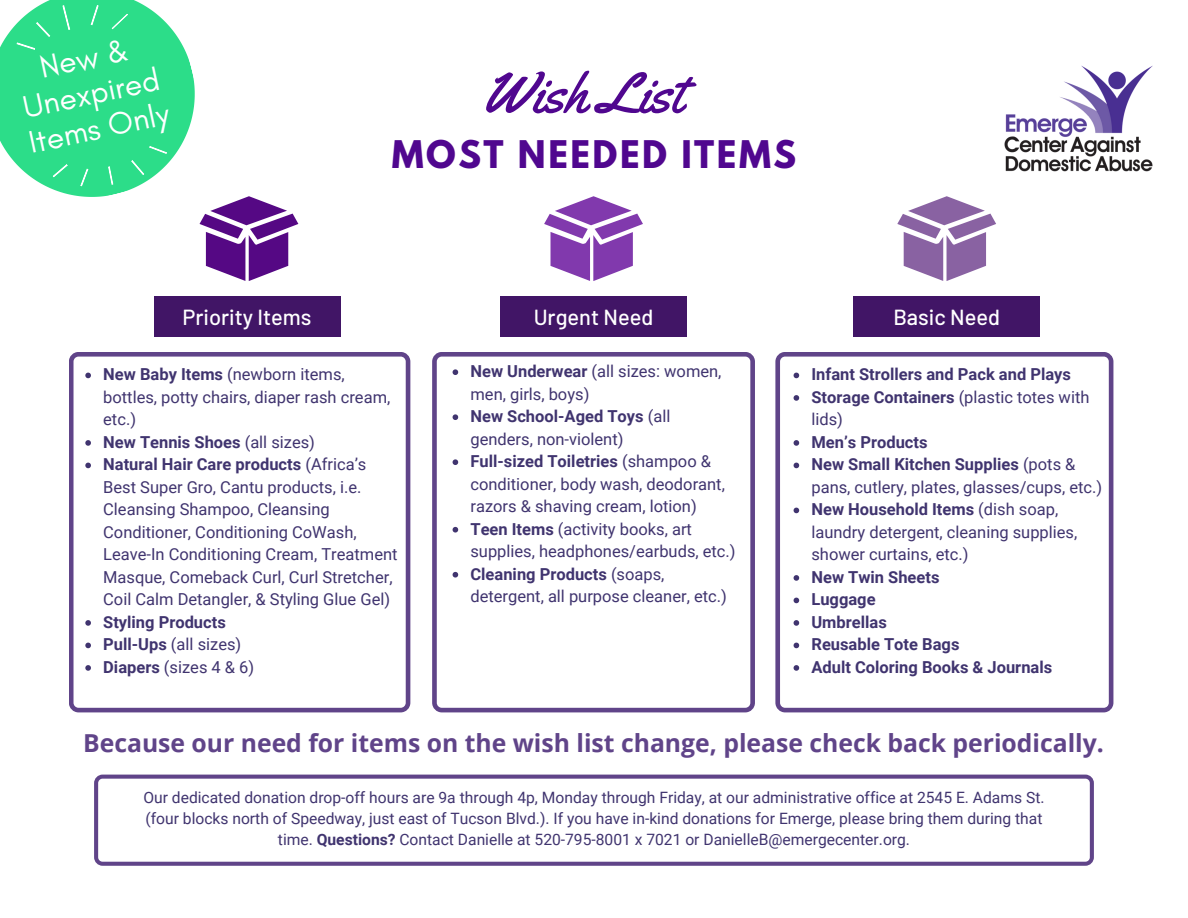
<style>
.page{position:relative;width:1188px;height:918px;background:#fff}
.page>*{position:absolute;margin:0;border:0;box-sizing:border-box;transform-origin:0 0}
.t1{font:56.25px "Yellowtail";color:#50078f}
.t2{font:700 33.75px "League Spartan";letter-spacing:.075em;color:#50078f}
.t3{font:31.8px/35.4px "Glacial Indifference";color:#fff;text-align:center}
.t4{font:700 24.75px "Open Sans";color:#604489}
.t5{font:500 21.75px "Barlow";color:#fff}
.t6{font:16.5px/22.5px "Roboto";color:#40346f}
.t7{font:700 16.5px "Roboto";color:#40346f}
.t8{font:15.6px/21.3px "Roboto";color:#40346f;text-align:center}
.s1{font-weight:700}
.s2{font-weight:400}
</style>
<div class="page">
<svg style="left:200px;top:196px;width:98px;height:85px"></svg>
<svg style="left:897px;top:196px;width:99px;height:85px"></svg>
<svg style="left:544px;top:196px;width:99px;height:85px"></svg>
<div style="left:154px;top:296px;width:186px;height:41px;background:#411566"></div>
<div style="left:500px;top:296px;width:187px;height:41px;background:#411566"></div>
<div style="left:854px;top:296px;width:186px;height:41px;background:#411566"></div>
<img style="left:1004px;top:65px;width:149px;height:107px">
<svg style="left:0;top:0;width:217px;height:219px;fill:#2cdd89"></svg>
<svg style="left:62px;top:5px;width:8px;height:25px"></svg>
<svg style="left:90px;top:5px;width:9px;height:21px"></svg>
<svg style="left:111px;top:13px;width:17px;height:17px"></svg>
<svg style="left:16px;top:22px;width:35px;height:28px"></svg>
<svg style="left:108px;top:166px;width:6px;height:19px"></svg>
<svg style="left:80px;top:168px;width:9px;height:19px"></svg>
<svg style="left:149px;top:146px;width:18px;height:8px"></svg>
<svg style="left:52px;top:164px;width:16px;height:14px"></svg>
<svg style="left:131px;top:160px;width:14px;height:16px"></svg>
<svg style="left:69px;top:352px;width:341px;height:360px"></svg>
<svg style="left:432px;top:352px;width:323px;height:360px"></svg>
<svg style="left:775px;top:352px;width:338px;height:360px"></svg>
<svg style="left:85px;top:373px;width:6px;height:5px"></svg>
<svg style="left:85px;top:440px;width:6px;height:6px"></svg>
<svg style="left:85px;top:463px;width:6px;height:5px"></svg>
<svg style="left:85px;top:620px;width:6px;height:6px"></svg>
<svg style="left:85px;top:643px;width:6px;height:5px"></svg>
<svg style="left:85px;top:665px;width:6px;height:6px"></svg>
<svg style="left:453px;top:369px;width:5px;height:6px"></svg>
<svg style="left:453px;top:414px;width:5px;height:6px"></svg>
<svg style="left:453px;top:459px;width:5px;height:6px"></svg>
<svg style="left:453px;top:527px;width:5px;height:6px"></svg>
<svg style="left:453px;top:572px;width:5px;height:6px"></svg>
<svg style="left:794px;top:373px;width:5px;height:5px"></svg>
<svg style="left:794px;top:395px;width:5px;height:6px"></svg>
<svg style="left:794px;top:440px;width:5px;height:6px"></svg>
<svg style="left:794px;top:463px;width:5px;height:5px"></svg>
<svg style="left:794px;top:508px;width:5px;height:5px"></svg>
<svg style="left:794px;top:575px;width:5px;height:6px"></svg>
<svg style="left:794px;top:598px;width:5px;height:5px"></svg>
<svg style="left:794px;top:620px;width:5px;height:6px"></svg>
<svg style="left:794px;top:643px;width:5px;height:5px"></svg>
<svg style="left:794px;top:665px;width:5px;height:6px"></svg>
<svg style="left:94px;top:775px;width:1000px;height:91px"></svg>
<p class="t3" style="left:11px;top:56px;width:144px;rotate:-12deg">New &amp;<br>Unexpired<br>Items Only</p>
<p class="t1" style="left:482px;top:58px;width:202px">Wish List</p>
<h3 class="t2" style="left:392px;top:138px;width:406px">MOST NEEDED ITEMS</h3>
<h1 class="t5" style="left:183px;top:303px;width:130px">Priority Items</h1>
<h2 class="t5" style="left:534px;top:303px;width:121px">Urgent Need</h2>
<p class="t5" style="left:893px;top:303px;width:108px">Basic Need</p>
<p class="t6" style="left:103px;top:364px;width:289px"><span class="s1">New Baby Items</span> (newborn items, bottles, potty chairs, diaper rash cream, etc.)</p>
<h5 class="t7" style="left:103px;top:433px;width:213px">New Tennis Shoes <span class="s2">(all sizes)</span></h5>
<h5 class="t6" style="left:103px;top:454px;width:296px"><span class="s1">Natural Hair Care products</span> (Africa’s Best Super Gro, Cantu products, i.e.<br>Cleansing Shampoo, Cleansing Conditioner, Conditioning CoWash, Leave-In Conditioning Cream, Treatment Masque, Comeback Curl, Curl Stretcher, Coil Calm Detangler, &amp; Styling Glue Gel)</h5>
<h5 class="t7" style="left:103px;top:613px;width:124px">Styling Products</h5>
<p class="t6" style="left:103px;top:634px;width:140px"><span class="s1">Pull-Ups</span> (all sizes)</p>
<p class="t6" style="left:103px;top:656px;width:153px"><span class="s1">Diapers</span> (sizes 4 &amp; 6)</p>
<p class="t6" style="left:470px;top:360px;width:253px"><span class="s1">New Underwear</span> (all sizes: women, men, girls, boys)</p>
<p class="t6" style="left:470px;top:405px;width:201px"><span class="s1">New School-Aged Toys</span> (all genders, non-violent)</p>
<p class="t6" style="left:470px;top:450px;width:256px"><span class="s1">Full-sized Toiletries</span> (shampoo &amp; conditioner, body wash, deodorant, razors &amp; shaving cream, lotion)</p>
<p class="t6" style="left:470px;top:518px;width:267px"><span class="s1">Teen Items</span> (activity books, art supplies, headphones/earbuds, etc.)</p>
<p class="t6" style="left:470px;top:563px;width:258px"><span class="s1">Cleaning Products</span> (soaps, detergent, all purpose cleaner, etc.)</p>
<p class="t7" style="left:811px;top:365px;width:261px">Infant Strollers and Pack and Plays</p>
<p class="t6" style="left:811px;top:386px;width:279px"><span class="s1">Storage Containers</span> (plastic totes with lids)</p>
<p class="t7" style="left:811px;top:433px;width:118px">Men’s Products</p>
<p class="t6" style="left:811px;top:454px;width:292px"><span class="s1">New Small Kitchen Supplies</span> (pots &amp; pans, cutlery, plates, glasses/cups, etc.)</p>
<p class="t6" style="left:811px;top:499px;width:267px"><span class="s1">New Household Items</span> (dish soap, laundry detergent, cleaning supplies, shower curtains, etc.)</p>
<p class="t7" style="left:811px;top:568px;width:130px">New Twin Sheets</p>
<p class="t7" style="left:811px;top:590px;width:66px">Luggage</p>
<p class="t7" style="left:811px;top:613px;width:77px">Umbrellas</p>
<p class="t7" style="left:811px;top:635px;width:150px">Reusable Tote Bags</p>
<p class="t7" style="left:811px;top:658px;width:242px">Adult Coloring Books &amp; Journals</p>
<p class="t4" style="left:83px;top:725px;width:1022px">Because our need for items on the wish list change, please check back periodically.</p>
<p class="t8" style="left:143px;top:787px;width:903px">Our dedicated donation drop-off hours are 9a through 4p, Monday through Friday, at our administrative office at 2545 E. Adams St. (four blocks north of Speedway, just east of Tucson Blvd.). If you have in-kind donations for Emerge, please bring them during that time. <span class="s1">Questions?</span> Contact Danielle at 520-795-8001 x 7021 or DanielleB@emergecenter.org.</p>
</div>
